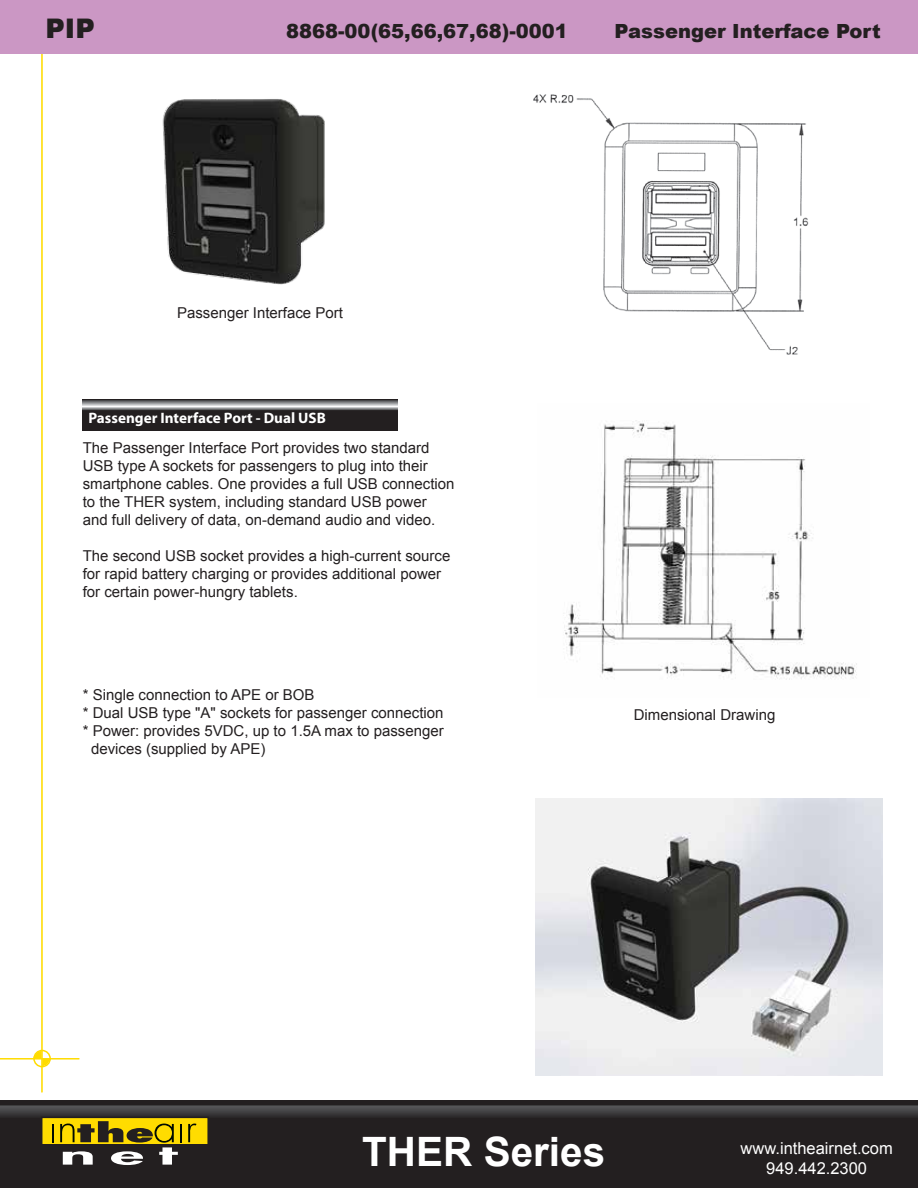
<style>
.page{position:relative;width:918px;height:1188px;background:#fff}
.page>*{position:absolute;margin:0;border:0;box-sizing:border-box;transform-origin:0 0}
.t1{font:700 40.5px "Arial";color:#fff}
.t2{font:900 27px "Arial";color:#231f20}
.t3{font:900 19.5px "Arial";color:#231f20}
.t4{font:16.5px/19.8px "Arial";color:#fff;text-align:center}
.t5{font:700 15.15px "Myriad";color:#fff}
.t6{font:15px/18px "Arial";color:#231f20}
</style>
<div class="page">
<hr style="left:41px;top:46px;width:2px;height:1046px;background:#ffdc00">
<svg style="left:0;top:1101px;width:918px;height:87px;background:#272425"></svg>
<div style="left:0;top:0;width:918px;height:53px;background:#cb97c4"></div>
<hr style="left:0;top:1058px;width:79px;height:2px;background:#ffdc00">
<div style="left:33px;top:1050px;width:18px;height:17px;border:2px solid #ffdc00;border-radius:50%"></div>
<svg style="left:33px;top:1051px;width:18px;height:15px"></svg>
<div style="left:41px;top:1118px;width:167px;height:27px;background:#ffdc00"></div>
<div style="left:42px;top:1144px;width:166px;height:25px;background:#231f20"></div>
<svg style="left:52px;top:1124px;width:2px;height:18px"></svg>
<svg style="left:188px;top:1124px;width:9px;height:18px"></svg>
<svg style="left:60px;top:1121px;width:122px;height:44px"></svg>
<div style="left:41px;top:1117px;width:168px;height:53px;border:2px solid #231f20"></div>
<svg style="left:83px;top:399px;width:315px;height:32px;background:#494748"></svg>
<img style="left:55px;top:53px;width:401px;height:232px">
<img style="left:564px;top:420px;width:293px;height:260px">
<img style="left:533px;top:94px;width:276px;height:261px">
<img style="left:536px;top:798px;width:347px;height:277px">
<h2 class="t2" style="left:45px;top:8px;width:51px">PIP</h2>
<h3 class="t3" style="left:286px;top:16px;width:283px">8868-00(65,66,67,68)-0001</h3>
<h3 class="t3" style="left:614px;top:16px;width:268px">Passenger Interface Port</h3>
<p class="t6" style="left:177px;top:304px;width:167px">Passenger Interface Port</p>
<p class="t5" style="left:88px;top:410px;width:239px">Passenger Interface Port - Dual USB</p>
<p class="t6" style="left:83px;top:439px;width:373px">The Passenger Interface Port provides two standard USB type A sockets for passengers to plug into their smartphone cables. One provides a full USB connection to the THER system, including standard USB power and full delivery of data, on-demand audio and video.</p>
<p class="t6" style="left:83px;top:547px;width:369px">The second USB socket provides a high-current source for rapid battery charging or provides additional power for certain power-hungry tablets.</p>
<p class="t6" style="left:83px;top:686px;width:233px">* Single connection to APE or BOB</p>
<p class="t6" style="left:83px;top:704px;width:362px">* Dual USB type "A" sockets for passenger connection</p>
<p class="t6" style="left:83px;top:722px;width:363px">* Power: provides 5VDC, up to 1.5A max to passenger</p>
<p class="t6" style="left:91px;top:740px;width:176px">devices (supplied by APE)</p>
<p class="t6" style="left:634px;top:706px;width:143px">Dimensional Drawing</p>
<h1 class="t1" style="left:362px;top:1125px;width:245px">THER Series</h1>
<p class="t4" style="left:741px;top:1139px;width:154px">www.intheairnet.com<br>949.442.2300</p>
</div>
